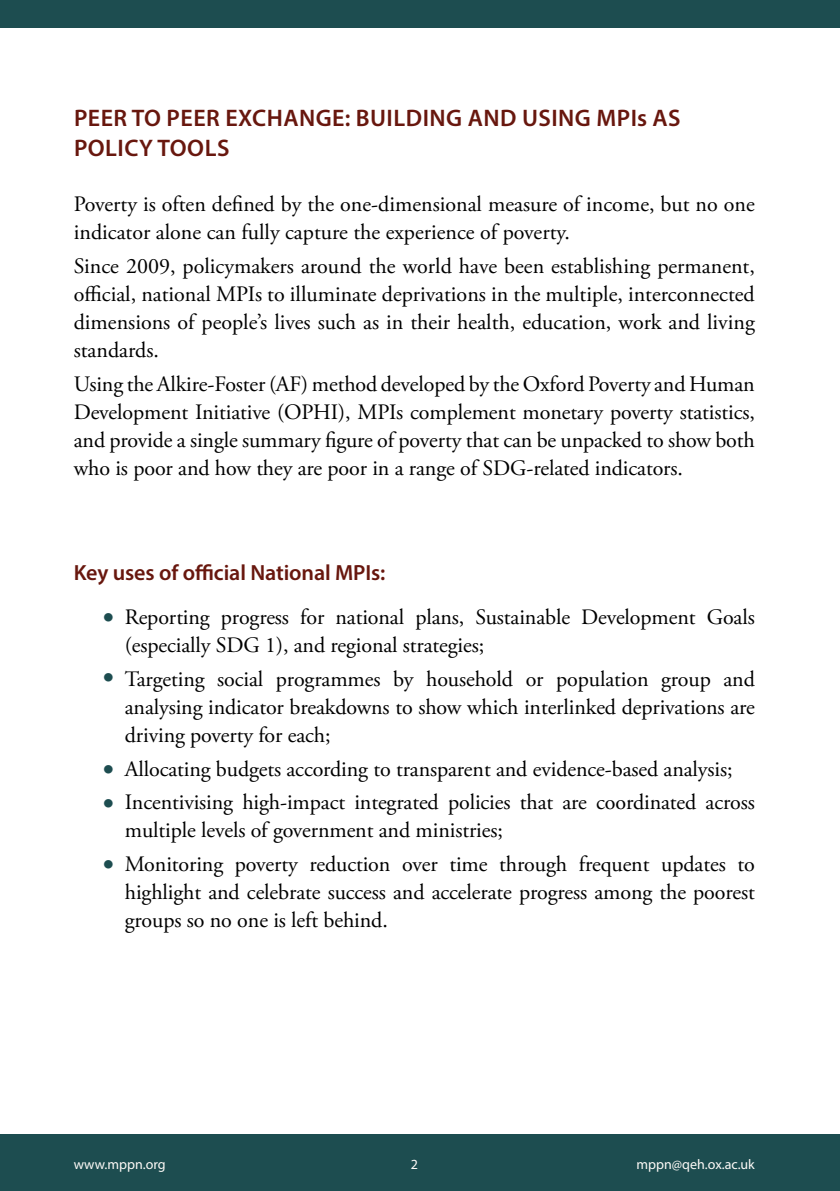
<style>
.page{position:relative;width:840px;height:1191px;background:#fff}
.page>*{position:absolute;margin:0;border:0;box-sizing:border-box;transform-origin:0 0}
.t1{font:600 24px/30px "Myriad Pro";letter-spacing:.02em;color:#68170e}
.t2{font:22px/28px "Adobe Garamond Pro";letter-spacing:-.005em;color:#000;text-align:justify}
.t3{font:600 22px "Myriad Pro";letter-spacing:-.005em;color:#68170e}
.t4{font:20px "Helvetica Neue";color:#1d4d50}
.t5{font:14px "Myriad Pro";color:#fdfaf7}
</style>
<div class="page">
<div style="left:0;top:0;width:839px;height:28px;background:#1d4d50"></div>
<div style="left:0;top:1134px;width:839px;height:57px;background:#1d4d50"></div>
<p class="t1" style="left:74px;top:102px;width:608px">PEER TO PEER EXCHANGE: BUILDING AND USING MPIs AS<br>POLICY TOOLS</p>
<p class="t2" style="left:74px;top:191px;width:682px">Poverty is often defined by the one-dimensional measure of income, but no one indicator alone can fully capture the experience of poverty.</p>
<p class="t2" style="left:74px;top:253px;width:682px">Since 2009, policymakers around the world have been establishing permanent, official, national MPIs to illuminate deprivations in the multiple, interconnected dimensions of people’s lives such as in their health, education, work and living standards.</p>
<p class="t2" style="left:74px;top:370px;width:682px">Using the Alkire-Foster (AF) method developed by the Oxford Poverty and Human Development Initiative (OPHI), MPIs complement monetary poverty statistics, and provide a single summary figure of poverty that can be unpacked to show both who is poor and how they are poor in a range of SDG-related indicators.</p>
<p class="t3" style="left:74px;top:559px;width:313px">Key uses of official National MPIs:</p>
<p class="t4" style="left:102px;top:602px;width:14px">●</p>
<p class="t4" style="left:102px;top:663px;width:14px">●</p>
<p class="t4" style="left:102px;top:754px;width:14px">●</p>
<p class="t4" style="left:102px;top:788px;width:14px">●</p>
<p class="t4" style="left:102px;top:849px;width:14px">●</p>
<p class="t2" style="left:125px;top:604px;width:631px">Reporting progress for national plans, Sustainable Development Goals (especially SDG 1), and regional strategies;</p>
<p class="t2" style="left:125px;top:666px;width:631px">Targeting social programmes by household or population group and analysing indicator breakdowns to show which interlinked deprivations are driving poverty for each;</p>
<p class="t2" style="left:125px;top:755px;width:609px">Allocating budgets according to transparent and evidence-based analysis;</p>
<p class="t2" style="left:125px;top:789px;width:631px">Incentivising high-impact integrated policies that are coordinated across multiple levels of government and ministries;</p>
<p class="t2" style="left:125px;top:851px;width:631px">Monitoring poverty reduction over time through frequent updates to highlight and celebrate success and accelerate progress among the poorest groups so no one is left behind.</p>
<p class="t5" style="left:74px;top:1156px;width:93px">www.mppn.org</p>
<p class="t5" style="left:410px;top:1155px;width:9px">2</p>
<p class="t5" style="left:636px;top:1155px;width:120px">mppn@qeh.ox.ac.uk</p>
</div>
